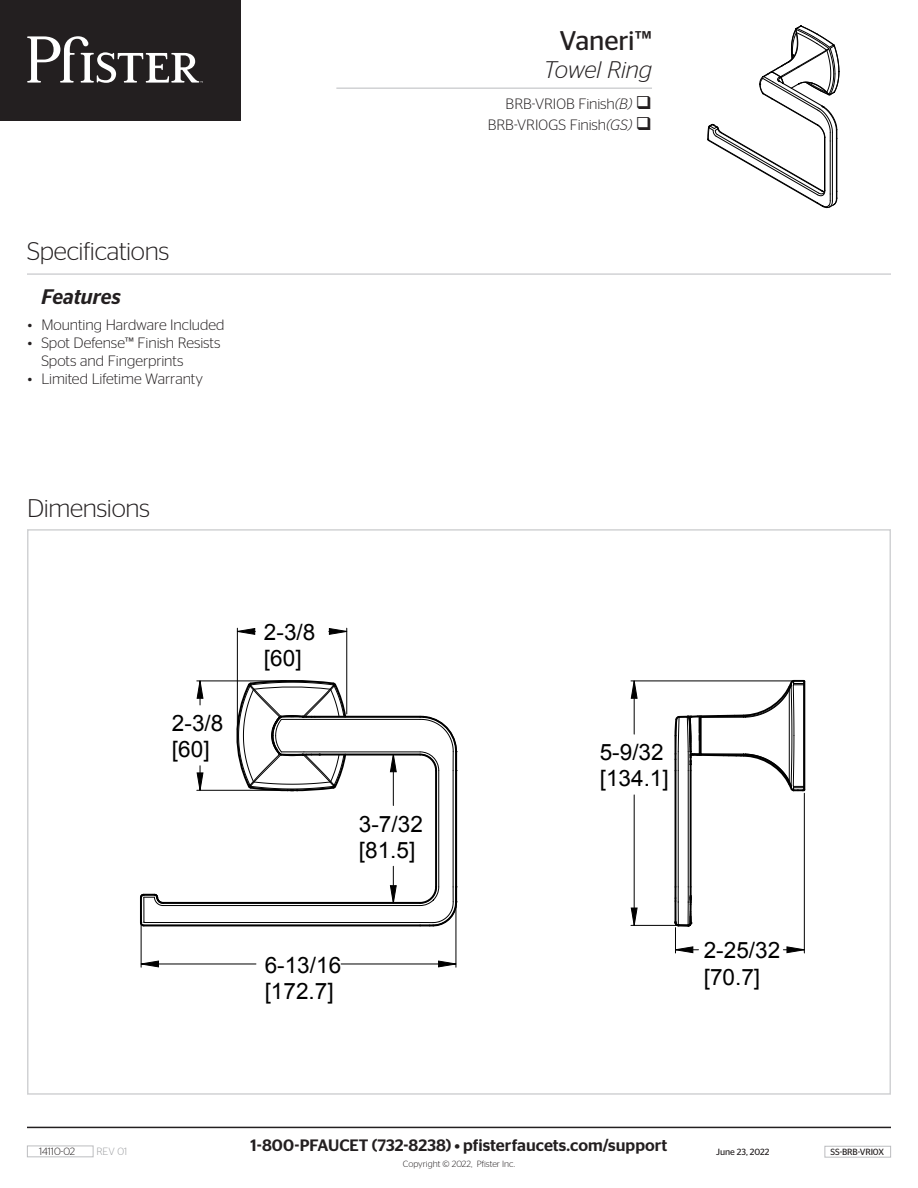
<style>
.page{position:relative;width:918px;height:1188px;background:#fff}
.page>*{position:absolute;margin:0;border:0;box-sizing:border-box;transform-origin:0 0}
.t1{font:27px "Stag Sans";letter-spacing:-.005em;color:#231f20}
.t2{font:300 25.5px "Stag Sans";letter-spacing:-.015em;color:#231f20}
.t3{font:italic 300 24px "Stag Sans";letter-spacing:-.01em;color:#231f20}
.t4{font:22.5px/26.1px "Arial";color:#000}
.t5{font:italic 500 21px "Stag Sans";letter-spacing:-.005em;color:#231f20}
.t6{font:500 16.5px "Stag Sans";letter-spacing:.005em;color:#231f20}
.t7{font:300 15px/18px "Stag Sans";letter-spacing:-.005em;color:#231f20}
.t8{font:300 10.5px "Stag Sans";color:#231f20}
.t9{font:300 10.5px "Stag Sans";color:#9d9fa2}
.t10{font:300 9px "Stag Sans";color:#231f20}
.t11{font:9px "Stag Sans";letter-spacing:-.01em;color:#231f20}
.s1{font-style:italic}
</style>
<div class="page">
<div style="left:0;top:0;width:241px;height:121px;background:#231f20"></div>
<svg style="left:27px;top:36px;width:176px;height:47px"></svg>
<hr style="left:27px;top:1127px;width:864px;height:1px;background:#231f20">
<hr style="left:27px;top:273px;width:864px;height:2px;background:#d1d2d4">
<hr style="left:336px;top:87px;width:316px;height:2px;background:#d1d2d4">
<svg style="left:390px;top:756px;width:6px;height:16px"></svg>
<svg style="left:390px;top:886px;width:6px;height:16px"></svg>
<svg style="left:142px;top:961px;width:16px;height:6px"></svg>
<svg style="left:439px;top:961px;width:17px;height:6px"></svg>
<svg style="left:631px;top:908px;width:6px;height:17px"></svg>
<svg style="left:631px;top:682px;width:6px;height:16px"></svg>
<hr style="left:144px;top:925px;width:276px;height:1px;background:#000">
<hr style="left:144px;top:922px;width:276px;height:1px;background:#000">
<hr style="left:163px;top:905px;width:257px;height:1px;background:#000">
<hr style="left:163px;top:902px;width:257px;height:2px;background:#000">
<hr style="left:319px;top:754px;width:101px;height:2px;background:#000">
<hr style="left:304px;top:752px;width:116px;height:1px;background:#000">
<hr style="left:304px;top:719px;width:116px;height:1px;background:#000">
<hr style="left:315px;top:716px;width:105px;height:2px;background:#000">
<hr style="left:435px;top:771px;width:2px;height:116px;background:#000">
<hr style="left:438px;top:771px;width:1px;height:116px;background:#000">
<hr style="left:453px;top:771px;width:1px;height:116px;background:#000">
<hr style="left:455px;top:752px;width:2px;height:135px;background:#000">
<hr style="left:675px;top:771px;width:1px;height:116px;background:#000">
<hr style="left:678px;top:771px;width:1px;height:116px;background:#000">
<hr style="left:688px;top:771px;width:1px;height:116px;background:#000">
<hr style="left:690px;top:771px;width:2px;height:116px;background:#000">
<svg style="left:140px;top:893px;width:25px;height:36px"></svg>
<svg style="left:418px;top:715px;width:40px;height:57px"></svg>
<svg style="left:234px;top:680px;width:113px;height:111px"></svg>
<svg style="left:418px;top:885px;width:40px;height:43px"></svg>
<svg style="left:674px;top:679px;width:132px;height:155px"></svg>
<hr style="left:141px;top:964px;width:115px;height:1px;background:#000">
<hr style="left:341px;top:964px;width:115px;height:1px;background:#000">
<hr style="left:141px;top:916px;width:1px;height:51px;background:#000">
<svg style="left:197px;top:682px;width:6px;height:23px"></svg>
<svg style="left:197px;top:766px;width:6px;height:24px"></svg>
<hr style="left:237px;top:628px;width:1px;height:102px;background:#000">
<hr style="left:197px;top:790px;width:88px;height:1px;background:#000">
<hr style="left:347px;top:628px;width:1px;height:86px;background:#000">
<hr style="left:393px;top:754px;width:1px;height:52px;background:#000">
<hr style="left:393px;top:866px;width:1px;height:37px;background:#000">
<hr style="left:197px;top:681px;width:89px;height:1px;background:#000">
<hr style="left:456px;top:835px;width:1px;height:132px;background:#000">
<svg style="left:237px;top:629px;width:18px;height:5px"></svg>
<svg style="left:329px;top:629px;width:18px;height:5px"></svg>
<svg style="left:783px;top:947px;width:21px;height:6px"></svg>
<hr style="left:634px;top:681px;width:1px;height:53px;background:#000">
<hr style="left:634px;top:795px;width:1px;height:130px;background:#000">
<hr style="left:631px;top:925px;width:46px;height:1px;background:#000">
<svg style="left:673px;top:887px;width:25px;height:66px"></svg>
<hr style="left:804px;top:793px;width:1px;height:160px;background:#000">
<hr style="left:631px;top:681px;width:162px;height:1px;background:#000">
<svg style="left:707px;top:25px;width:133px;height:183px"></svg>
<div style="left:825px;top:1146px;width:66px;height:12px;border:1px solid #bcbdc0"></div>
<div style="left:27px;top:1146px;width:66px;height:11px;border:1px solid #bcbdc0"></div>
<p class="t2" style="left:27px;top:237px;width:144px">Specifications</p>
<p class="t5" style="left:42px;top:285px;width:81px">Features</p>
<p class="t7" style="left:28px;top:316px;width:198px">• Mounting Hardware Included</p>
<p class="t7" style="left:41px;top:334px;width:181px;text-indent:-14px">• Spot Defense™ Finish Resists<br>Spots and Fingerprints</p>
<p class="t7" style="left:28px;top:370px;width:177px">• Limited Lifetime Warranty</p>
<p class="t2" style="left:27px;top:494px;width:125px">Dimensions</p>
<p class="t4" style="left:172px;top:710px;width:53px">2-3/8 [60]</p>
<p class="t4" style="left:264px;top:619px;width:53px">2-3/8 [60]</p>
<p class="t4" style="left:359px;top:811px;width:65px">3-7/32 [81.5]</p>
<p class="t4" style="left:265px;top:952px;width:78px">6-13/16 [172.7]</p>
<p class="t1" style="left:560px;top:25px;width:94px">Vaneri™</p>
<p class="t3" style="left:544px;top:57px;width:110px">Towel Ring</p>
<p class="t7" style="left:506px;top:94px;width:148px">BRB-VRI0B Finish<span class="s1">(B)</span> ❑</p>
<p class="t7" style="left:488px;top:116px;width:166px">BRB-VRI0GS Finish<span class="s1">(GS)</span> ❑</p>
<p class="t4" style="left:600px;top:739px;width:71px">5-9/32 [134.1]</p>
<p class="t4" style="left:704px;top:938px;width:78px">2-25/32 [70.7]</p>
<p class="t8" style="left:39px;top:1146px;width:38px">14110-02</p>
<p class="t9" style="left:96px;top:1146px;width:32px">REV 01</p>
<p class="t6" style="left:251px;top:1136px;width:418px">1-800-PFAUCET (732-8238) • pfisterfaucets.com/support</p>
<p class="t10" style="left:403px;top:1159px;width:114px">Copyright © 2022, Pfister Inc.</p>
<p class="t11" style="left:716px;top:1147px;width:55px">June 23, 2022</p>
<p class="t11" style="left:831px;top:1147px;width:55px">SS-BRB-VRI0X</p>
</div>
